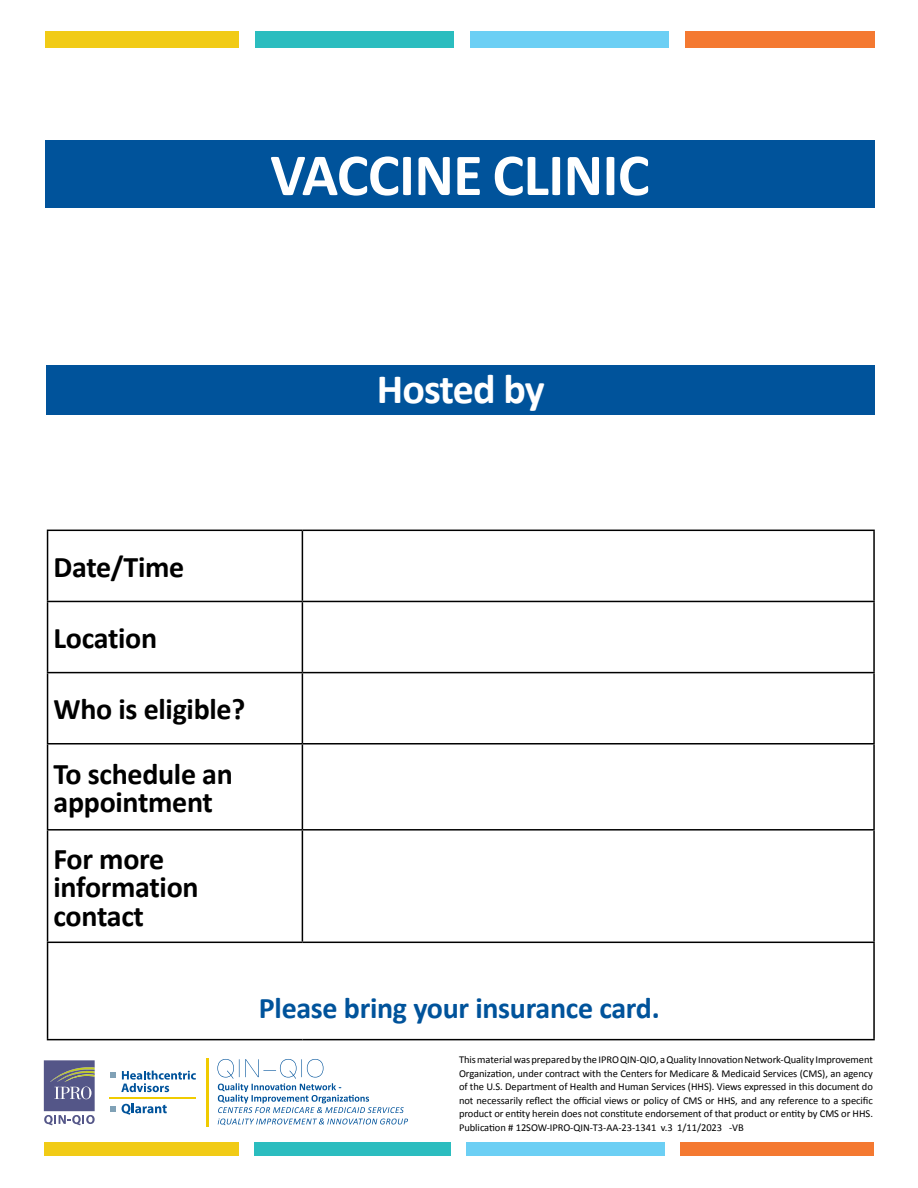
<style>
.page{position:relative;width:918px;height:1188px;background:#fff}
.page>*{position:absolute;margin:0;border:0;box-sizing:border-box;transform-origin:0 0}
.t1{font:700 60px "Calibri";letter-spacing:-.01em;color:#fff}
.t2{font:700 42px "Calibri";letter-spacing:-.025em;color:#fff}
.t3{font:700 30px/28.5px "Calibri";letter-spacing:-.01em;color:#000}
.t4{font:700 30px "Calibri";letter-spacing:-.01em;color:#00539b}
.Disclaimer{font:10.5px/13.5px "Calibri";letter-spacing:-.005em;color:#000;text-align:justify}
</style>
<div class="page">
<div style="left:45px;top:1142px;width:194px;height:14px;background:#f1cb16"></div>
<div style="left:253px;top:1142px;width:199px;height:14px;background:#2bbdbf"></div>
<div style="left:466px;top:1142px;width:199px;height:14px;background:#6ccff4"></div>
<div style="left:679px;top:1142px;width:194px;height:14px;background:#f47931"></div>
<div style="left:665px;top:1142px;width:15px;height:14px;background:#fff"></div>
<div style="left:45px;top:32px;width:195px;height:16px;background:#f1cb16"></div>
<div style="left:255px;top:32px;width:199px;height:16px;background:#2bbdbf"></div>
<div style="left:470px;top:32px;width:199px;height:16px;background:#6ccff4"></div>
<div style="left:684px;top:32px;width:191px;height:16px;background:#f47931"></div>
<div style="left:45px;top:140px;width:830px;height:68px;background:#00539b"></div>
<div style="left:47px;top:365px;width:828px;height:50px;background:#00539b"></div>
<hr style="left:47px;top:530px;width:255px;height:1px;background:#000">
<hr style="left:47px;top:531px;width:1px;height:70px;background:#000">
<hr style="left:302px;top:530px;width:573px;height:1px;background:#000">
<hr style="left:302px;top:531px;width:1px;height:70px;background:#000">
<hr style="left:873px;top:531px;width:2px;height:70px;background:#000">
<hr style="left:47px;top:601px;width:255px;height:1px;background:#000">
<hr style="left:47px;top:602px;width:1px;height:70px;background:#000">
<hr style="left:302px;top:601px;width:573px;height:1px;background:#000">
<hr style="left:302px;top:602px;width:1px;height:70px;background:#000">
<hr style="left:873px;top:602px;width:2px;height:70px;background:#000">
<hr style="left:47px;top:672px;width:255px;height:1px;background:#000">
<hr style="left:47px;top:673px;width:1px;height:70px;background:#000">
<hr style="left:302px;top:672px;width:573px;height:1px;background:#000">
<hr style="left:302px;top:673px;width:1px;height:70px;background:#000">
<hr style="left:873px;top:673px;width:2px;height:70px;background:#000">
<hr style="left:47px;top:743px;width:255px;height:2px;background:#000">
<hr style="left:47px;top:745px;width:1px;height:84px;background:#000">
<hr style="left:302px;top:743px;width:573px;height:2px;background:#000">
<hr style="left:302px;top:745px;width:1px;height:84px;background:#000">
<hr style="left:873px;top:745px;width:2px;height:84px;background:#000">
<hr style="left:47px;top:829px;width:255px;height:2px;background:#000">
<hr style="left:47px;top:831px;width:1px;height:111px;background:#000">
<hr style="left:302px;top:829px;width:573px;height:2px;background:#000">
<hr style="left:302px;top:831px;width:1px;height:111px;background:#000">
<hr style="left:873px;top:831px;width:2px;height:111px;background:#000">
<hr style="left:47px;top:942px;width:255px;height:1px;background:#000">
<hr style="left:47px;top:943px;width:1px;height:96px;background:#000">
<hr style="left:302px;top:942px;width:573px;height:1px;background:#000">
<hr style="left:873px;top:943px;width:2px;height:96px;background:#000">
<hr style="left:47px;top:1039px;width:255px;height:1px;background:#000">
<hr style="left:302px;top:1039px;width:573px;height:1px;background:#000">
<svg style="left:217px;top:1059px;width:191px;height:66px"></svg>
<hr style="left:206px;top:1058px;width:3px;height:69px;background:#f0cb00">
<hr style="left:110px;top:1097px;width:86px;height:1px;background:#f0cb00">
<svg style="left:44px;top:1060px;width:51px;height:65px;background:#7d7f9d"></svg>
<svg style="left:122px;top:1103px;width:45px;height:12px"></svg>
<svg style="left:110px;top:1106px;width:6px;height:6px"></svg>
<svg style="left:110px;top:1071px;width:86px;height:21px"></svg>
<h1 class="t1" style="left:270px;top:133px;width:381px">VACCINE CLINIC</h1>
<h1 class="t2" style="left:377px;top:359px;width:170px">Hosted by</h1>
<h1 class="t3" style="left:54px;top:552px;width:132px">Date/Time</h1>
<h1 class="t3" style="left:54px;top:623px;width:105px">Location</h1>
<h1 class="t3" style="left:54px;top:694px;width:193px">Who is eligible?</h1>
<h1 class="t3" style="left:54px;top:759px;width:181px">To schedule an appointment</h1>
<h1 class="t3" style="left:54px;top:844px;width:147px">For more information contact</h1>
<h3 class="t4" style="left:259px;top:987px;width:402px">Please bring your insurance card.</h3>
<p class="Disclaimer" style="left:459px;top:1053px;width:415px">This material was prepared by the IPRO QIN-QIO, a Quality Innovation Network-Quality Improvement Organization, under contract with the Centers for Medicare &amp; Medicaid Services (CMS), an agency of the U.S. Department of Health and Human Services (HHS). Views expressed in this document do not necessarily reflect the official views or policy of CMS or HHS, and any reference to a specific product or entity herein does not constitute endorsement of that product or entity by CMS or HHS.<br>Publication # 12SOW-IPRO-QIN-T3-AA-23-1341 v.3 1/11/2023 -VB</p>
</div>
